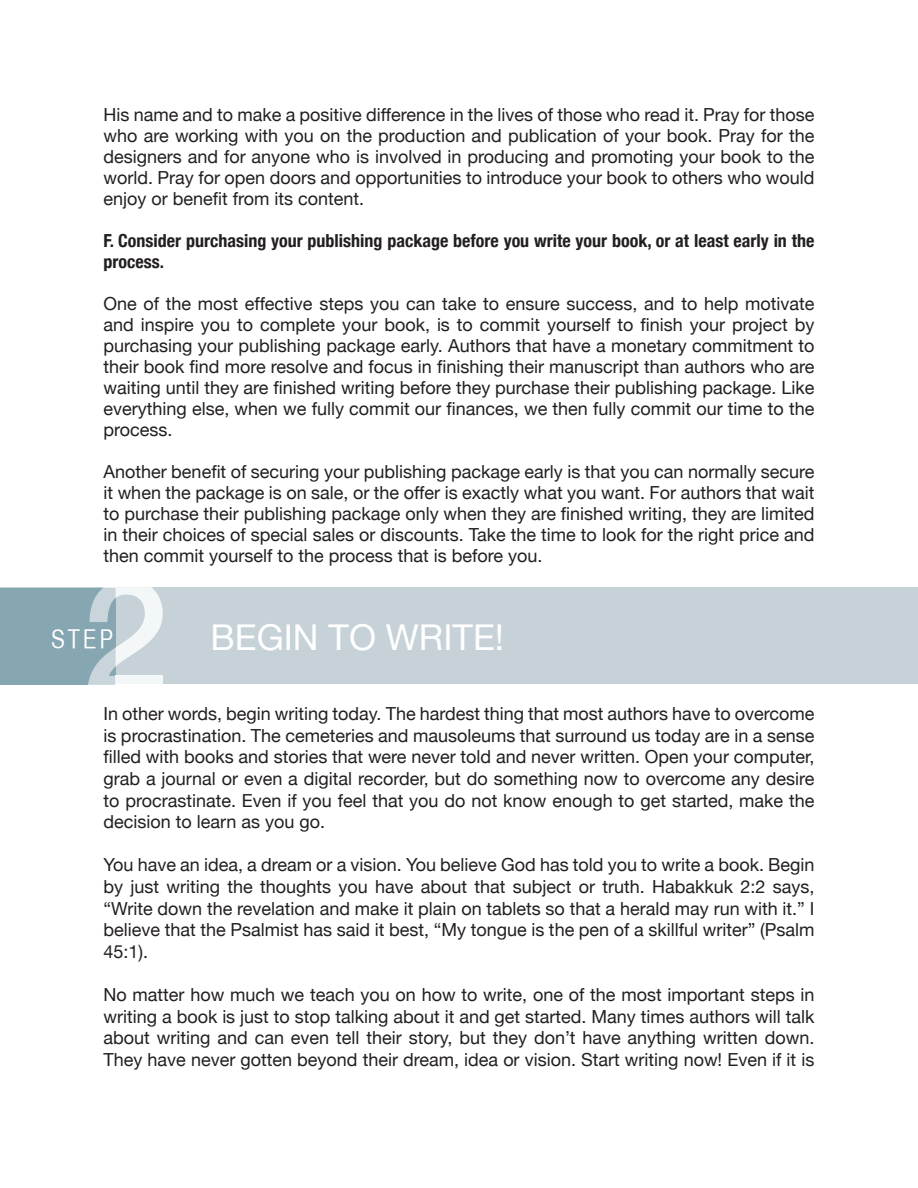
<style>
.page{position:relative;width:918px;height:1188px;background:#fff}
.page>*{position:absolute;margin:0;border:0;box-sizing:border-box;transform-origin:0 0}
.t1{font:35.55px "Helvetica Neue";color:#fff}
.t2{font:25.5px "Helvetica CY Plain";color:#fff}
.t3{font:18px/21px "Helvetica Neue";color:#231f20;text-align:justify}
.t4{font:700 condensed 18px/21px "Helvetica Neue";color:#231f20}
</style>
<div class="page">
<div style="left:0;top:588px;width:918px;height:96px;background:#c7d2d8"></div>
<div style="left:0;top:588px;width:115px;height:96px;background:#86a6b2"></div>
<svg style="left:87px;top:587px;width:76px;height:98px"></svg>
<p class="t3" style="left:104px;top:103px;width:713px">His name and to make a positive difference in the lives of those who read it. Pray for those who are working with you on the production and publication of your book. Pray for the designers and for anyone who is involved in producing and promoting your book to the world. Pray for open doors and opportunities to introduce your book to others who would enjoy or benefit from its content.</p>
<p class="t4" style="left:104px;top:229px;width:712px">F. Consider purchasing your publishing package before you write your book, or at least early in the process.</p>
<p class="t3" style="left:104px;top:293px;width:712px">One of the most effective steps you can take to ensure success, and to help motivate and inspire you to complete your book, is to commit yourself to finish your project by purchasing your publishing package early. Authors that have a monetary commitment to their book find more resolve and focus in finishing their manuscript than authors who are waiting until they are finished writing before they purchase their publishing package. Like everything else, when we fully commit our finances, we then fully commit our time to the process.</p>
<p class="t3" style="left:104px;top:461px;width:713px">Another benefit of securing your publishing package early is that you can normally secure it when the package is on sale, or the offer is exactly what you want. For authors that wait to purchase their publishing package only when they are finished writing, they are limited in their choices of special sales or discounts. Take the time to look for the right price and then commit yourself to the process that is before you.</p>
<h2 class="t2" style="left:51px;top:625px;width:64px">Step</h2>
<h1 class="t1" style="left:211px;top:616px;width:295px">BEGIN TO WRITE!</h1>
<p class="t3" style="left:104px;top:703px;width:713px;line-height:21.6px">In other words, begin writing today. The hardest thing that most authors have to overcome is procrastination. The cemeteries and mausoleums that surround us today are in a sense filled with books and stories that were never told and never written. Open your computer, grab a journal or even a digital recorder, but do something now to overcome any desire to procrastinate. Even if you feel that you do not know enough to get started, make the decision to learn as you go.</p>
<p class="t3" style="left:104px;top:854px;width:713px;line-height:21.6px">You have an idea, a dream or a vision. You believe God has told you to write a book. Begin by just writing the thoughts you have about that subject or truth. Habakkuk 2:2 says, “Write down the revelation and make it plain on tablets so that a herald may run with it.” I believe that the Psalmist has said it best, “My tongue is the pen of a skillful writer” (Psalm 45:1).</p>
<p class="t3" style="left:104px;top:984px;width:713px;line-height:21.6px">No matter how much we teach you on how to write, one of the most important steps in writing a book is just to stop talking about it and get started. Many times authors will talk about writing and can even tell their story, but they don’t have anything written down.<br>They have never gotten beyond their dream, idea or vision. Start writing now! Even if it is</p>
</div>
